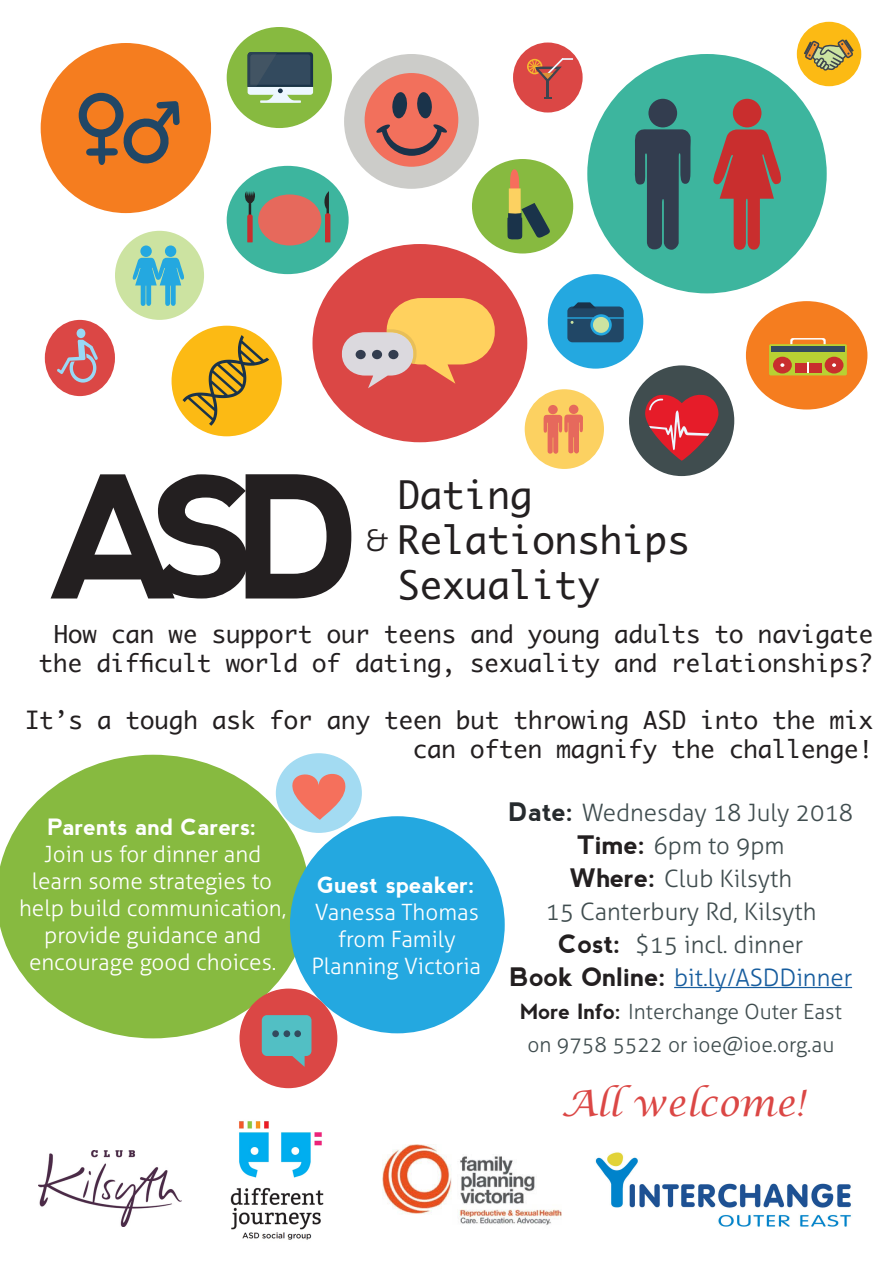
<style>
.page{position:relative;width:893px;height:1263px;background:#fff}
.page>*{position:absolute;margin:0;border:0;box-sizing:border-box;transform-origin:0 0}
.t1{font:700 169.5px "nevis";color:#231f20}
.t2{font:37.5px/45px "Ayuthaya";color:#231f20}
.t3{font:italic 36px "Lucida Calligraphy";color:#db4745}
.t4{font:300 30px "Aller";color:#231f20}
.t5{font:24px/28.8px "Ayuthaya";color:#231f20;text-align:right}
.t6{font:300 24px/33px "Aller";color:#404d4f;text-align:center}
.t7{font:300 22.5px/27px "Aller";color:#fff;text-align:center}
.t8{font:700 22.5px "nevis";color:#fff}
.t9{font:300 21px/33px "Aller";color:#404d4f;text-align:center}
.s1{font-family:"nevis";font-weight:700;font-size:25.5px;color:#262b2e}
.s2{font-family:"nevis";font-weight:700;font-size:25.5px;color:#231f20}
.s3{color:#175d9e}
.s4{font-family:"nevis";font-weight:700;color:#231f20}
</style>
<div class="page">
<div style="left:41px;top:43px;width:170px;height:170px;background:#f57d1f;border-radius:50%"></div>
<svg style="left:79px;top:93px;width:101px;height:72px"></svg>
<div style="left:472px;top:159px;width:101px;height:94px;background:#87ba40;border-radius:50%"></div>
<svg style="left:507px;top:169px;width:43px;height:70px"></svg>
<div style="left:513px;top:43px;width:70px;height:70px;background:#db4745;border-radius:50%"></div>
<svg style="left:527px;top:58px;width:46px;height:41px"></svg>
<div style="left:629px;top:365px;width:105px;height:111px;background:#404d4f;border-radius:50%"></div>
<svg style="left:645px;top:394px;width:74px;height:67px"></svg>
<div style="left:312px;top:244px;width:215px;height:198px;background:#db4745;border-radius:50%"></div>
<svg style="left:342px;top:298px;width:153px;height:90px"></svg>
<div style="left:356px;top:350px;width:10px;height:9px;background:#333d4f;border-radius:50%"></div>
<div style="left:372px;top:350px;width:10px;height:9px;background:#333d4f;border-radius:50%"></div>
<div style="left:388px;top:350px;width:10px;height:9px;background:#333d4f;border-radius:50%"></div>
<div style="left:746px;top:301px;width:121px;height:108px;background:#f57d1f;border-radius:50%"></div>
<div style="left:769px;top:344px;width:78px;height:31px;background:#b8d133;border-radius:2px"></div>
<div style="left:771px;top:346px;width:74px;height:6px;background:#334a5e"></div>
<div style="left:773px;top:357px;width:19px;height:16px;background:#c92e2e;border-radius:50%"></div>
<div style="left:825px;top:357px;width:18px;height:16px;background:#c92e2e;border-radius:50%"></div>
<div style="left:795px;top:363px;width:27px;height:9px;background:#c92e2e"></div>
<svg style="left:790px;top:338px;width:36px;height:6px"></svg>
<svg style="left:780px;top:363px;width:4px;height:4px"></svg>
<svg style="left:832px;top:363px;width:4px;height:4px"></svg>
<div style="left:227px;top:166px;width:122px;height:108px;background:#3db59e;border-radius:50%"></div>
<div style="left:258px;top:194px;width:63px;height:51px;background:#e6695c;border-radius:50%"></div>
<svg style="left:244px;top:191px;width:11px;height:51px"></svg>
<svg style="left:324px;top:191px;width:6px;height:51px"></svg>
<div style="left:227px;top:27px;width:105px;height:101px;background:#87ba40;border-radius:50%"></div>
<svg style="left:248px;top:52px;width:65px;height:48px;background:#5c7277"></svg>
<hr style="left:260px;top:100px;width:41px;height:3px;background:#edf7ff">
<div style="left:548px;top:274px;width:95px;height:95px;background:#24a8e0;border-radius:50%"></div>
<svg style="left:567px;top:302px;width:57px;height:40px;background:#306681"></svg>
<div style="left:276px;top:753px;width:86px;height:80px;background:#a3dbf2;border-radius:50%"></div>
<svg style="left:310px;top:773px;width:36px;height:47px"></svg>
<div style="left:797px;top:22px;width:64px;height:64px;background:#fcba14;border-radius:50%"></div>
<svg style="left:804px;top:39px;width:50px;height:32px"></svg>
<div style="left:587px;top:54px;width:240px;height:239px;background:#3db59e;border-radius:50%"></div>
<svg style="left:713px;top:129px;width:68px;height:121px"></svg>
<svg style="left:634px;top:129px;width:57px;height:121px"></svg>
<div style="left:648px;top:99px;width:29px;height:28px;background:#333d4f;border-radius:50%"></div>
<div style="left:733px;top:99px;width:28px;height:28px;background:#c92e2e;border-radius:50%"></div>
<div style="left:344px;top:54px;width:135px;height:135px;background:#ccccc9;border-radius:50%"></div>
<div style="left:365px;top:73px;width:93px;height:94px;background:#f2705c;border-radius:50%"></div>
<svg style="left:376px;top:92px;width:71px;height:64px"></svg>
<div style="left:45px;top:320px;width:70px;height:76px;background:#db4745;border-radius:50%"></div>
<div style="left:77px;top:329px;width:8px;height:9px;background:#99d9f5;border-radius:50%"></div>
<svg style="left:57px;top:340px;width:41px;height:43px"></svg>
<svg style="left:0;top:755px;width:310px;height:283px;fill:#87ba40"></svg>
<div style="left:290px;top:816px;width:215px;height:217px;background:#24a8e0;border-radius:50%"></div>
<img style="left:595px;top:1152px;width:256px;height:75px">
<img style="left:230px;top:1121px;width:94px;height:119px">
<img style="left:39px;top:1151px;width:143px;height:76px">
<img style="left:382px;top:1144px;width:180px;height:81px">
<hr style="left:674px;top:987px;width:178px;height:1px;background:#175d9e">
<div style="left:239px;top:988px;width:98px;height:100px;background:#db4745;border-radius:50%"></div>
<svg style="left:262px;top:1015px;width:49px;height:52px"></svg>
<div style="left:272px;top:1030px;width:7px;height:7px;background:#334a5e;border-radius:50%"></div>
<div style="left:284px;top:1030px;width:6px;height:7px;background:#334a5e;border-radius:50%"></div>
<div style="left:294px;top:1030px;width:7px;height:7px;background:#334a5e;border-radius:50%"></div>
<div style="left:172px;top:326px;width:110px;height:110px;background:#fcba14;border-radius:50%"></div>
<svg style="left:183px;top:335px;width:86px;height:91px"></svg>
<div style="left:525px;top:389px;width:79px;height:80px;background:#fcd161;border-radius:50%"></div>
<div style="left:548px;top:405px;width:10px;height:9px;background:#e6695c;border-radius:50%"></div>
<svg style="left:543px;top:414px;width:40px;height:40px"></svg>
<div style="left:569px;top:405px;width:9px;height:9px;background:#e6695c;border-radius:50%"></div>
<div style="left:115px;top:231px;width:89px;height:89px;background:#cce3a1;border-radius:50%"></div>
<div style="left:140px;top:245px;width:12px;height:12px;background:#24a8e0;border-radius:50%"></div>
<svg style="left:132px;top:258px;width:52px;height:48px"></svg>
<div style="left:165px;top:245px;width:11px;height:12px;background:#24a8e0;border-radius:50%"></div>
<h1 class="t1" style="left:47px;top:445px;width:322px">ASD</h1>
<h2 class="t2" style="left:397px;top:472px;width:294px">Dating<br>Relationships<br>Sexuality</h2>
<p class="t4" style="left:365px;top:523px;width:24px">&amp;</p>
<p class="t5" style="left:39px;top:619px;width:836px">How can we support our teens and young adults to navigate the difficult world of dating, sexuality and relationships?</p>
<p class="t5" style="left:25px;top:706px;width:849px">It’s a tough ask for any teen but throwing ASD into the mix can often magnify the challenge!</p>
<p class="t6" style="left:509px;top:796px;width:346px"><span class="s1">Date:</span> Wednesday 18 July 2018<br><span class="s2">Time:</span> 6pm to 9pm<br><span class="s2">Where:</span> Club Kilsyth<br>15 Canterbury Rd, Kilsyth<br><span class="s2">Cost:</span> $15 incl. dinner<br><span class="s2">Book Online:</span> <span class="s3">bit.ly/ASDDinner</span></p>
<p class="t9" style="left:520px;top:995px;width:323px"><span class="s4">More Info:</span> Interchange Outer East on 9758 5522 or ioe@ioe.org.au</p>
<h3 class="t3" style="left:561px;top:1079px;width:245px">All welcome!</h3>
<p class="t8" style="left:47px;top:814px;width:211px">Parents and Carers:</p>
<p class="t7" style="left:19px;top:840px;width:269px">Join us for dinner and learn some strategies to help build communication, provide guidance and encourage good choices.</p>
<p class="t8" style="left:318px;top:872px;width:159px">Guest speaker:</p>
<p class="t7" style="left:311px;top:898px;width:171px">Vanessa Thomas from Family<br>Planning Victoria</p>
</div>
